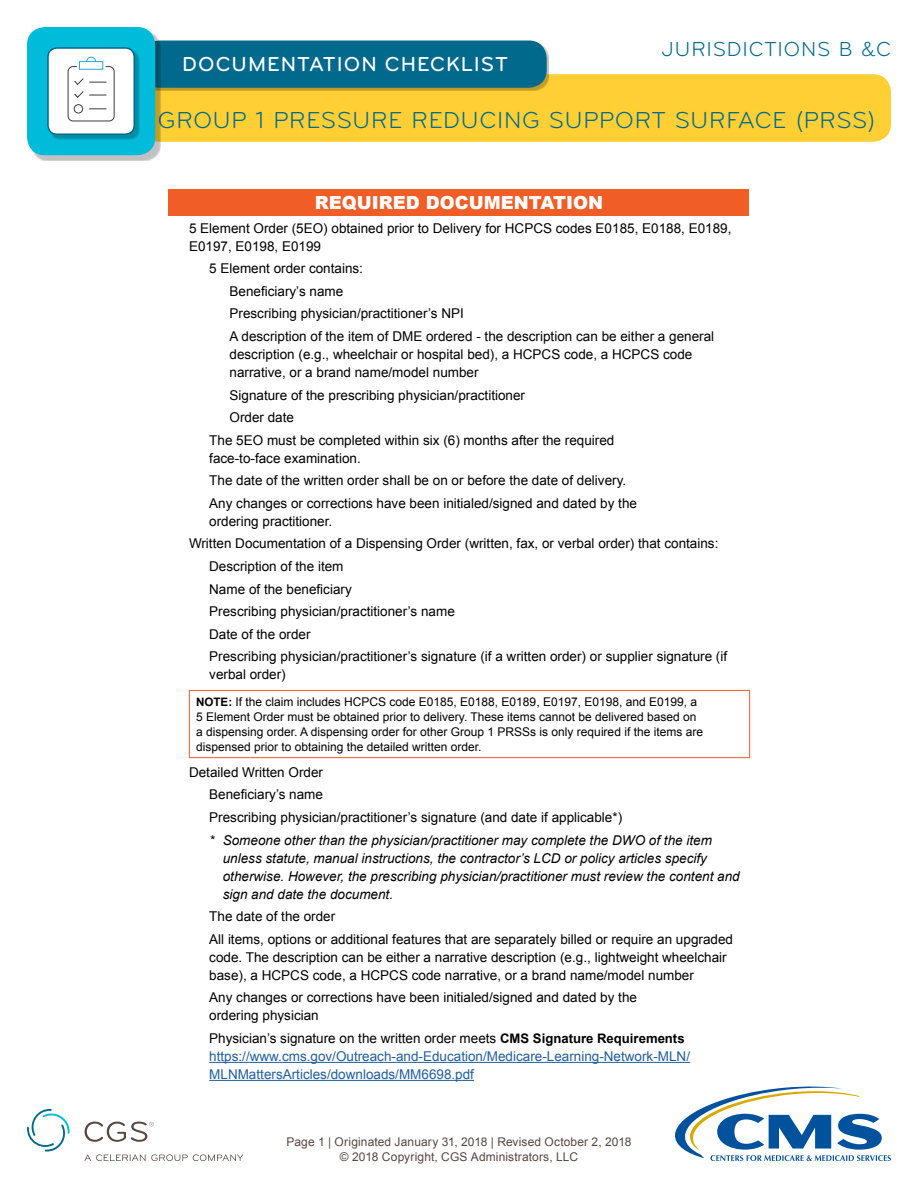
<style>
.page{position:relative;width:918px;height:1188px;background:#fff}
.page>*{position:absolute;margin:0;border:0;box-sizing:border-box;transform-origin:0 0}
.t1{font:24px "Bryant Pro";letter-spacing:.035em;color:#00698c}
.t2{font:500 21px "Bryant Pro";letter-spacing:.045em;color:#fff}
.t3{font:21px "Bryant Pro";letter-spacing:.04em;color:#00698c}
.t4{font:900 18px "Arial";color:#fff}
.t5{font:13.5px/22.6px "Arial";color:#000}
.t6{font:italic 13.5px/18px "Arial";color:#000}
.t7{font:13.5px/18px "Arial";color:#215e9e}
.t8{font:12px/15px "Arial";color:#000}
.t9{font:12px/15px "Arial";letter-spacing:.01em;color:#554742;text-align:center}
.s1{font-weight:700;font-size:11.7px}
.s2{color:#000}
.s3{font-weight:700;font-size:13.2px;color:#000}
</style>
<div class="page">
<div style="left:142px;top:74px;width:749px;height:68px;background:#ffcf34;border-radius:18px"></div>
<div style="left:144px;top:43px;width:405px;height:48px;background:#000;opacity:.25"></div>
<div style="left:142px;top:40px;width:405px;height:48px;background:#00698c;border-radius:18px"></div>
<div style="left:32px;top:32px;width:129px;height:129px;background:#000;opacity:.25"></div>
<div style="left:27px;top:27px;width:128px;height:128px;background:#00bcda;border-radius:18px"></div>
<div style="left:51px;top:51px;width:88px;height:88px;background:#008ea4"></div>
<svg style="left:50px;top:50px;width:82px;height:85px;background:#f4f5f7"></svg>
<div style="left:47px;top:47px;width:88px;height:88px;border:2px solid #00698c;border-radius:9px"></div>
<hr style="left:209px;top:1062px;width:481px;height:1px;background:#215e9e">
<hr style="left:209px;top:1080px;width:265px;height:1px;background:#215e9e">
<div style="left:169px;top:189px;width:580px;height:27px;background:#f15d26"></div>
<hr style="left:189px;top:690px;width:561px;height:1px;background:#f15d26">
<hr style="left:189px;top:691px;width:1px;height:66px;background:#f15d26">
<hr style="left:749px;top:691px;width:1px;height:66px;background:#f15d26">
<hr style="left:189px;top:757px;width:561px;height:1px;background:#f15d26">
<svg style="left:85px;top:1154px;width:158px;height:7px"></svg>
<svg style="left:85px;top:1122px;width:69px;height:20px"></svg>
<svg style="left:27px;top:1109px;width:43px;height:43px"></svg>
<svg style="left:675px;top:1087px;width:216px;height:74px"></svg>
<h2 class="t2" style="left:182px;top:51px;width:327px">DOCUMENTATION CHECKLIST</h2>
<h2 class="t3" style="left:661px;top:37px;width:231px">JURISDICTIONS B &amp;C</h2>
<h1 class="t1" style="left:158px;top:106px;width:719px">GROUP 1 PRESSURE REDUCING SUPPORT SURFACE (PRSS)</h1>
<h3 class="t4" style="left:315px;top:189px;width:290px">REQUIRED DOCUMENTATION</h3>
<p class="t5" style="left:189px;top:219px;width:544px;line-height:18px">5 Element Order (5EO) obtained prior to Delivery for HCPCS codes E0185, E0188, E0189,<br>E0197, E0198, E0199</p>
<p class="t5" style="left:230px;top:257px;width:486px;text-indent:-20px">5 Element order contains:<br>Beneficiary’s name<br>Prescribing physician/practitioner’s NPI<br>A description of the item of DME ordered - the description can be either a general</p>
<p class="t5" style="left:230px;top:345px;width:464px;line-height:18px">description (e.g., wheelchair or hospital bed), a HCPCS code, a HCPCS code narrative, or a brand name/model number</p>
<p class="t5" style="left:230px;top:384px;width:297px">Signature of the prescribing physician/practitioner</p>
<p class="t5" style="left:230px;top:406px;width:66px">Order date</p>
<p class="t5" style="left:209px;top:429px;width:407px">The 5EO must be completed within six (6) months after the required</p>
<p class="t5" style="left:209px;top:447px;width:429px">face-to-face examination.<br>The date of the written order shall be on or before the date of delivery.<br>Any changes or corrections have been initialed/signed and dated by the</p>
<p class="t5" style="left:209px;top:510px;width:125px">ordering practitioner.</p>
<p class="t5" style="left:189px;top:533px;width:531px">Written Documentation of a Dispensing Order (written, fax, or verbal order) that contains:</p>
<p class="t5" style="left:209px;top:555px;width:136px">Description of the item</p>
<p class="t5" style="left:209px;top:578px;width:144px">Name of the beneficiary</p>
<p class="t5" style="left:209px;top:600px;width:247px">Prescribing physician/practitioner’s name</p>
<p class="t5" style="left:209px;top:623px;width:103px">Date of the order</p>
<p class="t5" style="left:209px;top:646px;width:519px">Prescribing physician/practitioner’s signature (if a written order) or supplier signature (if</p>
<p class="t5" style="left:209px;top:664px;width:78px">verbal order)</p>
<p class="t8" style="left:196px;top:694px;width:508px"><span class="s1">NOTE:</span> If the claim includes HCPCS code E0185, E0188, E0189, E0197, E0198, and E0199, a 5 Element Order must be obtained prior to delivery. These items cannot be delivered based on a dispensing order. A dispensing order for other Group 1 PRSSs is only required if the items are dispensed prior to obtaining the detailed written order.</p>
<p class="t5" style="left:209px;top:761px;width:414px;text-indent:-20px">Detailed Written Order<br>Beneficiary’s name<br>Prescribing physician/practitioner’s signature (and date if applicable*)</p>
<p class="t6" style="left:223px;top:831px;width:518px;text-indent:-14px">* Someone other than the physician/practitioner may complete the DWO of the item unless statute, manual instructions, the contractor’s LCD or policy articles specify otherwise. However, the prescribing physician/practitioner must review the content and sign and date the document.</p>
<p class="t5" style="left:209px;top:905px;width:525px">The date of the order<br>All items, options or additional features that are separately billed or require an upgraded</p>
<p class="t5" style="left:209px;top:948px;width:519px;line-height:18px">code. The description can be either a narrative description (e.g., lightweight wheelchair base), a HCPCS code, a HCPCS code narrative, or a brand name/model number</p>
<p class="t5" style="left:209px;top:989px;width:429px;line-height:18px">Any changes or corrections have been initialed/signed and dated by the ordering physician</p>
<p class="t7" style="left:209px;top:1029px;width:482px"><span class="s2">Physician’s signature on the written order meets</span> <span class="s3">CMS Signature Requirements </span>https://www.cms.gov/Outreach-and-Education/Medicare-Learning-Network-MLN/<br>MLNMattersArticles/downloads/MM6698.pdf</p>
<p class="t9" style="left:287px;top:1134px;width:346px">Page 1 | Originated January 31, 2018 | Revised October 2, 2018 © 2018 Copyright, CGS Administrators, LLC</p>
</div>
